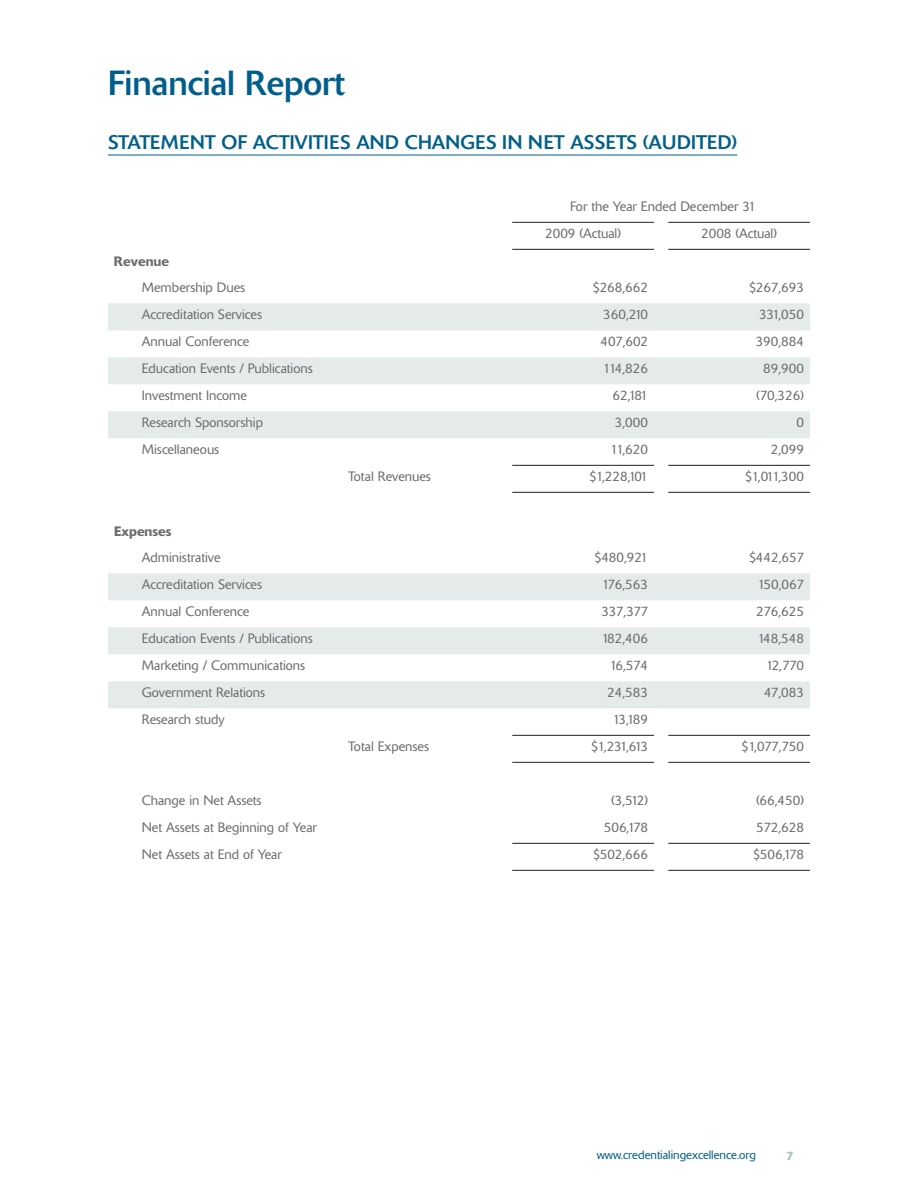
<style>
.page{position:relative;width:918px;height:1188px;background:#fff}
.page>*{position:absolute;margin:0;border:0;box-sizing:border-box;transform-origin:0 0}
.t1{font:34.5px "Delta";color:#005f8a}
.t2{font:19.5px "Delta";letter-spacing:.02em;color:#005f8a}
.t3{font:300 13.5px/27.8px "Delta";color:#6c6d70}
.t4{font:500 13.5px "Delta";color:#6c6d70}
.t5{font:300 12px "Delta";color:#005f8a}
.t6{font:500 12px "Delta";color:#aebebe}
</style>
<div class="page">
<svg style="left:108px;top:303px;width:702px;height:162px;fill:#edf1f1"></svg>
<svg style="left:108px;top:573px;width:404px;height:135px;fill:#e5ebeb"></svg>
<svg style="left:512px;top:491px;width:298px;height:271px"></svg>
<hr style="left:512px;top:222px;width:142px;height:1px;background:#231f20">
<hr style="left:512px;top:249px;width:142px;height:1px;background:#231f20">
<hr style="left:668px;top:222px;width:142px;height:1px;background:#231f20">
<hr style="left:668px;top:249px;width:142px;height:1px;background:#231f20">
<hr style="left:512px;top:465px;width:142px;height:1px;background:#231f20">
<hr style="left:512px;top:492px;width:142px;height:1px;background:#231f20">
<hr style="left:668px;top:465px;width:142px;height:1px;background:#231f20">
<hr style="left:668px;top:492px;width:142px;height:1px;background:#231f20">
<hr style="left:512px;top:843px;width:142px;height:1px;background:#231f20">
<hr style="left:512px;top:870px;width:142px;height:1px;background:#231f20">
<hr style="left:668px;top:843px;width:142px;height:1px;background:#231f20">
<hr style="left:668px;top:870px;width:142px;height:1px;background:#231f20">
<hr style="left:512px;top:735px;width:142px;height:1px;background:#231f20">
<hr style="left:512px;top:762px;width:142px;height:1px;background:#231f20">
<hr style="left:668px;top:735px;width:142px;height:1px;background:#231f20">
<hr style="left:668px;top:762px;width:142px;height:1px;background:#231f20">
<hr style="left:108px;top:155px;width:629px;height:1px;background:#005f8a">
<h1 class="t1" style="left:108px;top:62px;width:239px">FINANCIAL REPORT</h1>
<h2 class="t2" style="left:108px;top:131px;width:631px">STATEMENT OF ACTIVITIES AND CHANGES IN NET ASSETS (AUDITED)</h2>
<p class="t3" style="left:545px;top:192px;width:212px;text-indent:25px">For the Year Ended December 31<br>2009 (Actual)</p>
<p class="t3" style="left:701px;top:220px;width:77px">2008 (Actual)</p>
<p class="t4" style="left:114px;top:253px;width:57px">Revenue</p>
<p class="t3" style="left:142px;top:274px;width:105px">Membership Dues</p>
<p class="t3" style="left:593px;top:274px;width:56px">$268,662</p>
<p class="t3" style="left:749px;top:274px;width:56px">$267,693</p>
<p class="t3" style="left:142px;top:301px;width:122px">Accreditation Services</p>
<p class="t3" style="left:603px;top:301px;width:46px">360,210</p>
<p class="t3" style="left:759px;top:301px;width:46px">331,050</p>
<p class="t3" style="left:142px;top:328px;width:109px">Annual Conference</p>
<p class="t3" style="left:601px;top:328px;width:49px">407,602</p>
<p class="t3" style="left:756px;top:328px;width:50px">390,884</p>
<p class="t3" style="left:142px;top:355px;width:173px">Education Events / Publications</p>
<p class="t3" style="left:603px;top:355px;width:46px">114,826</p>
<p class="t3" style="left:763px;top:355px;width:42px">89,900</p>
<p class="t3" style="left:142px;top:382px;width:107px">Investment Income</p>
<p class="t3" style="left:613px;top:382px;width:37px">62,181</p>
<p class="t3" style="left:756px;top:382px;width:49px">(70,326)</p>
<p class="t3" style="left:142px;top:409px;width:123px">Research Sponsorship</p>
<p class="t3" style="left:615px;top:409px;width:35px">3,000</p>
<p class="t3" style="left:796px;top:409px;width:9px">0</p>
<p class="t3" style="left:142px;top:436px;width:79px">Miscellaneous</p>
<p class="t3" style="left:611px;top:436px;width:39px">11,620</p>
<p class="t3" style="left:771px;top:436px;width:35px">2,099</p>
<p class="t3" style="left:348px;top:463px;width:84px">Total Revenues</p>
<p class="t3" style="left:590px;top:463px;width:60px">$1,228,101</p>
<p class="t3" style="left:746px;top:463px;width:60px">$1,011,300</p>
<p class="t4" style="left:114px;top:523px;width:59px">Expenses</p>
<p class="t3" style="left:142px;top:544px;width:80px">Administrative</p>
<p class="t3" style="left:595px;top:544px;width:55px">$480,921</p>
<p class="t3" style="left:750px;top:544px;width:56px">$442,657</p>
<p class="t3" style="left:142px;top:571px;width:122px">Accreditation Services</p>
<p class="t3" style="left:602px;top:571px;width:47px">176,563</p>
<p class="t3" style="left:758px;top:571px;width:48px">150,067</p>
<p class="t3" style="left:142px;top:598px;width:109px">Annual Conference</p>
<p class="t3" style="left:601px;top:598px;width:48px">337,377</p>
<p class="t3" style="left:756px;top:598px;width:49px">276,625</p>
<p class="t3" style="left:142px;top:625px;width:173px">Education Events / Publications</p>
<p class="t3" style="left:602px;top:625px;width:48px">182,406</p>
<p class="t3" style="left:758px;top:625px;width:48px">148,548</p>
<p class="t3" style="left:142px;top:652px;width:165px">Marketing / Communications</p>
<p class="t3" style="left:610px;top:652px;width:40px">16,574</p>
<p class="t3" style="left:766px;top:652px;width:39px">12,770</p>
<p class="t3" style="left:142px;top:679px;width:125px">Government Relations</p>
<p class="t3" style="left:607px;top:679px;width:42px">24,583</p>
<p class="t3" style="left:764px;top:679px;width:41px">47,083</p>
<p class="t3" style="left:142px;top:706px;width:84px">Research study</p>
<p class="t3" style="left:613px;top:706px;width:37px">13,189</p>
<p class="t3" style="left:348px;top:733px;width:83px">Total Expenses</p>
<p class="t3" style="left:592px;top:733px;width:58px">$1,231,613</p>
<p class="t3" style="left:742px;top:733px;width:64px">$1,077,750</p>
<p class="t3" style="left:142px;top:787px;width:121px">Change in Net Assets</p>
<p class="t3" style="left:611px;top:787px;width:38px">(3,512)</p>
<p class="t3" style="left:756px;top:787px;width:50px">(66,450)</p>
<p class="t3" style="left:142px;top:814px;width:177px">Net Assets at Beginning of Year</p>
<p class="t3" style="left:604px;top:814px;width:46px">506,178</p>
<p class="t3" style="left:756px;top:814px;width:49px">572,628</p>
<p class="t3" style="left:142px;top:841px;width:142px">Net Assets at End of Year</p>
<p class="t3" style="left:594px;top:841px;width:56px">$502,666</p>
<p class="t3" style="left:753px;top:841px;width:52px">$506,178</p>
<p class="t5" style="left:597px;top:1148px;width:161px">www.credentialingexcellence.org</p>
<p class="t6" style="left:786px;top:1149px;width:9px">7</p>
</div>
